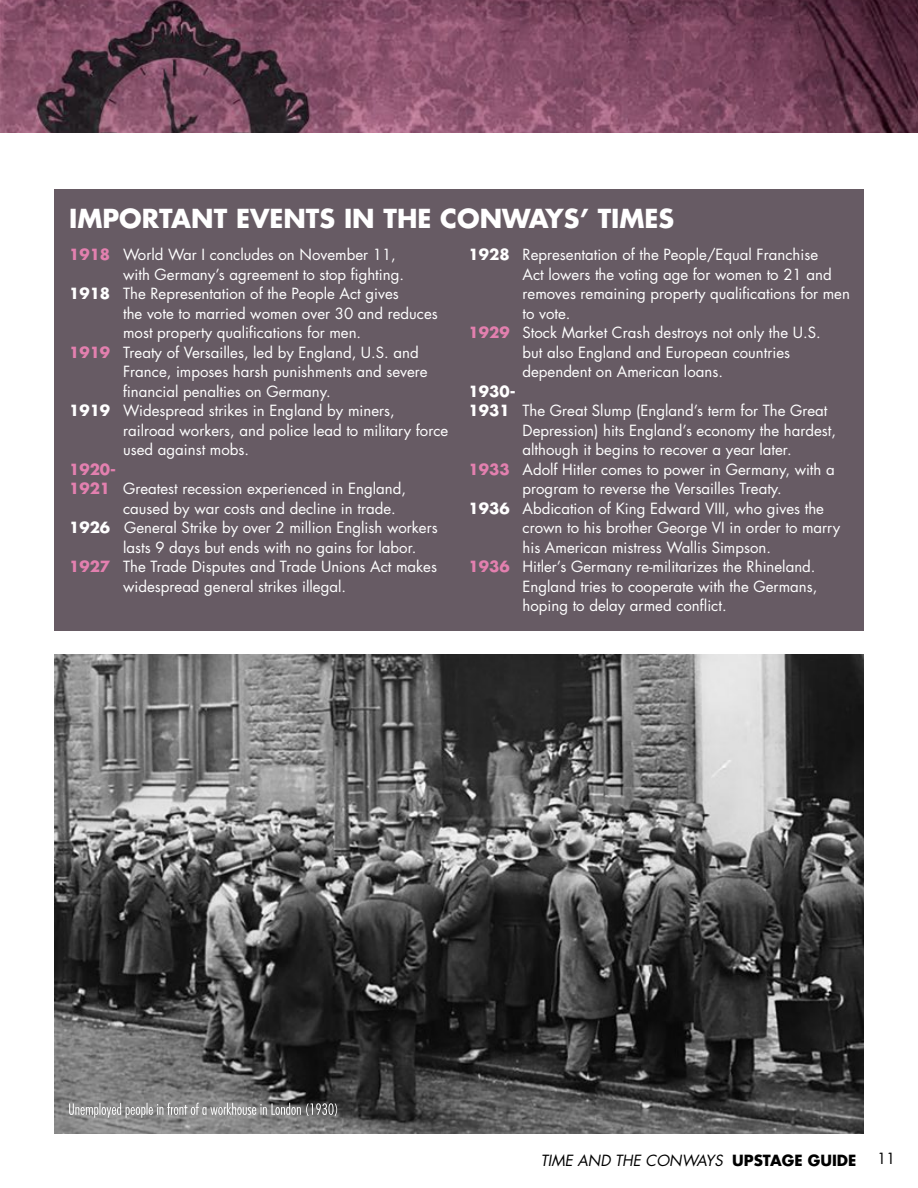
<style>
.page{position:relative;width:918px;height:1188px;background:#fff}
.page>*{position:absolute;margin:0;border:0;box-sizing:border-box;transform-origin:0 0}
.t1{font:700 25.5px "Futura Std";color:#fff}
.t2{font:15px "Futura Std";color:#fff}
.t3{font:italic 15px "Futura Std";color:#000}
.t4{font:700 15px "Futura Std";color:#e380af}
.t5{font:700 15px "Futura Std";color:#fff}
.t6{font:15px "Futura Std";color:#000}
.s1{font-weight:700;color:#e380af}
.s2{font-weight:700}
.s3{font-weight:700;font-style:normal}
</style>
<div class="page">
<img style="left:0;top:0;width:918px;height:133px">
<div style="left:54px;top:189px;width:810px;height:442px;background:#675b64"></div>
<img style="left:54px;top:654px;width:810px;height:480px">
<svg style="left:69px;top:1103px;width:268px;height:15px;background:#989898"></svg>
<h1 class="t1" style="left:69px;top:202px;width:607px">IMPORTANT EVENTS IN THE CONWAYS’ TIMES</h1>
<p class="t2" style="left:69px;top:245px;width:328px"><span class="s1">1918</span> World War I concludes on November 11,</p>
<p class="t2" style="left:123px;top:265px;width:282px">with Germany’s agreement to stop fighting.</p>
<p class="t2" style="left:69px;top:284px;width:331px"><span class="s2">1918</span> The Representation of the People Act gives</p>
<p class="t2" style="left:123px;top:304px;width:316px">the vote to married women over 30 and reduces</p>
<p class="t2" style="left:123px;top:323px;width:240px">most property qualifications for men.</p>
<p class="t2" style="left:69px;top:343px;width:351px"><span class="s1">1919</span> Treaty of Versailles, led by England, U.S. and</p>
<p class="t2" style="left:123px;top:362px;width:306px">France, imposes harsh punishments and severe</p>
<p class="t2" style="left:123px;top:382px;width:209px">financial penalties on Germany.</p>
<p class="t2" style="left:69px;top:401px;width:327px"><span class="s2">1919</span> Widespread strikes in England by miners,</p>
<p class="t2" style="left:123px;top:421px;width:327px">railroad workers, and police lead to military force</p>
<p class="t2" style="left:123px;top:440px;width:127px">used against mobs.</p>
<p class="t4" style="left:69px;top:459px;width:49px">1920-</p>
<p class="t2" style="left:69px;top:479px;width:338px"><span class="s1">1921</span> Greatest recession experienced in England,</p>
<p class="t2" style="left:123px;top:499px;width:274px">caused by war costs and decline in trade.</p>
<p class="t2" style="left:69px;top:518px;width:370px"><span class="s2">1926</span> General Strike by over 2 million English workers</p>
<p class="t2" style="left:123px;top:538px;width:295px">lasts 9 days but ends with no gains for labor.</p>
<p class="t2" style="left:69px;top:557px;width:369px"><span class="s1">1927</span> The Trade Disputes and Trade Unions Act makes</p>
<p class="t2" style="left:123px;top:577px;width:224px">widespread general strikes illegal.</p>
<p class="t2" style="left:469px;top:245px;width:351px"><span class="s2">1928</span> Representation of the People/Equal Franchise</p>
<p class="t2" style="left:523px;top:265px;width:311px">Act lowers the voting age for women to 21 and</p>
<p class="t2" style="left:523px;top:284px;width:329px">removes remaining property qualifications for men</p>
<p class="t2" style="left:523px;top:304px;width:50px">to vote.</p>
<p class="t2" style="left:469px;top:323px;width:354px"><span class="s1">1929</span> Stock Market Crash destroys not only the U.S.</p>
<p class="t2" style="left:523px;top:343px;width:269px">but also England and European countries</p>
<p class="t2" style="left:523px;top:362px;width:202px">dependent on American loans.</p>
<p class="t5" style="left:469px;top:381px;width:49px">1930-</p>
<p class="t2" style="left:469px;top:401px;width:360px"><span class="s2">1931</span> The Great Slump (England’s term for The Great</p>
<p class="t2" style="left:523px;top:421px;width:315px">Depression) hits England’s economy the hardest,</p>
<p class="t2" style="left:523px;top:440px;width:271px">although it begins to recover a year later.</p>
<p class="t2" style="left:469px;top:460px;width:368px"><span class="s1">1933</span> Adolf Hitler comes to power in Germany, with a</p>
<p class="t2" style="left:523px;top:479px;width:261px">program to reverse the Versailles Treaty.</p>
<p class="t2" style="left:469px;top:499px;width:357px"><span class="s2">1936</span> Abdication of King Edward VIII, who gives the</p>
<p class="t2" style="left:523px;top:518px;width:319px">crown to his brother George VI in order to marry</p>
<p class="t2" style="left:523px;top:538px;width:250px">his American mistress Wallis Simpson.</p>
<p class="t2" style="left:469px;top:557px;width:349px"><span class="s1">1936</span> Hitler’s Germany re-militarizes the Rhineland.</p>
<p class="t2" style="left:523px;top:577px;width:296px">England tries to cooperate with the Germans,</p>
<p class="t2" style="left:523px;top:596px;width:206px">hoping to delay armed conflict.</p>
<p class="t3" style="left:541px;top:1151px;width:317px">TIME AND THE CONWAYS <span class="s3">UPSTAGE GUIDE</span></p>
<p class="t6" style="left:877px;top:1149px;width:20px">11</p>
</div>
